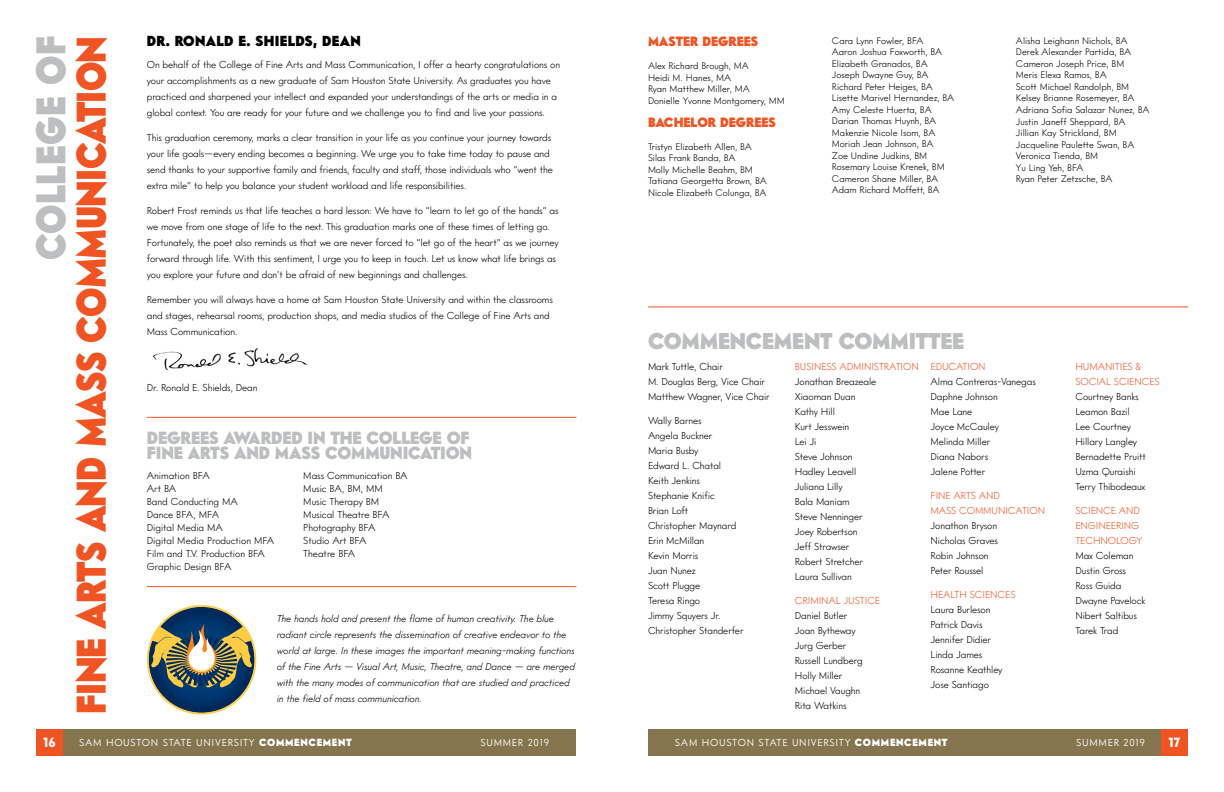
<style>
.page{position:relative;width:1224px;height:792px;background:#fff}
.page>*{position:absolute;margin:0;border:0;box-sizing:border-box;transform-origin:0 0}
.t1{font:900 40px "Intervogue";letter-spacing:-.02em;color:#f05423;scale:.9 1}
.t2{font:900 40px "Intervogue";letter-spacing:.01em;color:#bcbec0;scale:.9 1}
.t3{font:900 22px "Intervogue";letter-spacing:-.01em;color:#bcbec0}
.t4{font:900 17px/15px "Intervogue";letter-spacing:-.01em;color:#bcbec0}
.t5{font:900 14px "Intervogue";letter-spacing:.025em;color:#000}
.t6{font:900 13px "Intervogue";color:#f05423}
.t7{font:900 13px "Intervogue";color:#fff}
.t8{font:300 10px/15px "Intervogue";letter-spacing:-.01em;color:#000}
.t9{font:10px/16px "Intervogue Light Oblq";letter-spacing:-.01em;color:#000}
.t10{font:300 10px/15px "Intervogue";letter-spacing:-.01em;color:#f05423}
.t11{font:10px "Intervogue";letter-spacing:.07em;color:#fff}
.t12{font:300 9.5px/11.5px "Intervogue";color:#000}
.s1{font-weight:900}
</style>
<div class="page">
<div style="left:36px;top:729px;width:540px;height:27px;background:#85754e"></div>
<div style="left:36px;top:729px;width:27px;height:27px;background:#f05423"></div>
<div style="left:648px;top:729px;width:540px;height:27px;background:#85754e"></div>
<div style="left:1161px;top:729px;width:27px;height:27px;background:#f05423"></div>
<svg style="left:147px;top:605px;width:109px;height:110px"></svg>
<hr style="left:147px;top:586px;width:429px;height:1px;background:#f05423">
<hr style="left:147px;top:417px;width:429px;height:1px;background:#f05423">
<img style="left:153px;top:348px;width:155px;height:22px">
<hr style="left:648px;top:306px;width:540px;height:1px;background:#f05423">
<h1 class="t2" style="left:27px;top:260px;width:251px;rotate:-90deg">COLLEGE OF</h1>
<h1 class="t1" style="left:67px;top:714px;width:754px;rotate:-90deg">FINE ARTS AND MASS COMMUNICATION</h1>
<h3 class="t5" style="left:147px;top:33px;width:216px">DR. RONALD E. SHIELDS, DEAN</h3>
<p class="t8" style="left:147px;top:56px;width:415px;line-height:16px">On behalf of the College of Fine Arts and Mass Communication, I offer a hearty congratulations on your accomplishments as a new graduate of Sam Houston State University. As graduates you have practiced and sharpened your intellect and expanded your understandings of the arts or media in a global context. You are ready for your future and we challenge you to find and live your passions.</p>
<p class="t8" style="left:147px;top:129px;width:408px;line-height:16px">This graduation ceremony, marks a clear transition in your life as you continue your journey towards your life goals—every ending becomes a beginning. We urge you to take time today to pause and send thanks to your supportive family and friends, faculty and staff, those individuals who “went the extra mile” to help you balance your student workload and life responsibilities.</p>
<p class="t8" style="left:147px;top:202px;width:413px;line-height:16px">Robert Frost reminds us that life teaches a hard lesson: We have to “learn to let go of the hands” as we move from one stage of life to the next. This graduation marks one of these times of letting go.<br>Fortunately, the poet also reminds us that we are never forced to “let go of the heart” as we journey forward through life. With this sentiment, I urge you to keep in touch. Let us know what life brings as you explore your future and don’t be afraid of new beginnings and challenges.</p>
<p class="t8" style="left:147px;top:291px;width:408px;line-height:16px">Remember you will always have a home at Sam Houston State University and within the classrooms and stages, rehearsal rooms, production shops, and media studios of the College of Fine Arts and<br>Mass Communication.</p>
<p class="t8" style="left:147px;top:380px;width:112px">Dr. Ronald E. Shields, Dean</p>
<h3 class="t4" style="left:147px;top:430px;width:327px">DEGREES AWARDED IN THE COLLEGE OF<br>FINE ARTS AND MASS COMMUNICATION</h3>
<p class="t8" style="left:147px;top:469px;width:129px;line-height:13px">Animation BFA<br>Art BA<br>Band Conducting MA<br>Dance BFA, MFA<br>Digital Media MA<br>Digital Media Production MFA<br>Film and T.V. Production BFA<br>Graphic Design BFA</p>
<p class="t8" style="left:303px;top:469px;width:106px;line-height:13px">Mass Communication BA<br>Music BA, BM, MM<br>Music Therapy BM<br>Musical Theatre BFA<br>Photography BFA<br>Studio Art BFA<br>Theatre BFA</p>
<p class="t9" style="left:277px;top:610px;width:300px">The hands hold and present the flame of human creativity. The blue radiant circle represents the dissemination of creative endeavor to the world at large. In these images the important meaning-making functions of the Fine Arts — Visual Art, Music, Theatre, and Dance — are merged with the many modes of communication that are studied and practiced in the field of mass communication.</p>
<h3 class="t6" style="left:648px;top:34px;width:112px">MASTER DEGREES</h3>
<p class="t12" style="left:648px;top:60px;width:138px">Alex Richard Brough, MA<br>Heidi M. Hanes, MA<br>Ryan Matthew Miller, MA<br>Donielle Yvonne Montgomery, MM</p>
<h3 class="t6" style="left:648px;top:114px;width:129px">BACHELOR DEGREES</h3>
<p class="t12" style="left:648px;top:141px;width:120px">Tristyn Elizabeth Allen, BA<br>Silas Frank Banda, BA<br>Molly Michelle Beahm, BM<br>Tatiana Georgetta Brown, BA<br>Nicole Elizabeth Colunga, BA</p>
<p class="t12" style="left:832px;top:35px;width:124px">Cara Lynn Fowler, BFA<br>Aaron Joshua Foxworth, BA<br>Elizabeth Granados, BA<br>Joseph Dwayne Guy, BA<br>Richard Peter Heiges, BA<br>Lisette Marivel Hernandez, BA<br>Amy Celeste Huerta, BA<br>Darian Thomas Huynh, BA<br>Makenzie Nicole Isom, BA<br>Moriah Jean Johnson, BA<br>Zoe Undine Judkins, BM<br>Rosemary Louise Krenek, BM<br>Cameron Shane Miller, BA<br>Adam Richard Moffett, BA</p>
<p class="t12" style="left:1016px;top:35px;width:135px">Alisha Leighann Nichols, BA<br>Derek Alexander Partida, BA<br>Cameron Joseph Price, BM<br>Meris Elexa Ramos, BA<br>Scott Michael Randolph, BM<br>Kelsey Brianne Rosemeyer, BA<br>Adriana Sofia Salazar Nunez, BA<br>Justin Janeff Sheppard, BA<br>Jillian Kay Strickland, BM<br>Jacqueline Paulette Swan, BA<br>Veronica Tienda, BM<br>Yu Ling Yeh, BFA<br>Ryan Peter Zetzsche, BA</p>
<h2 class="t3" style="left:648px;top:328px;width:318px">COMMENCEMENT COMMITTEE</h2>
<p class="t8" style="left:648px;top:359px;width:123px">Mark Tuttle, Chair<br>M. Douglas Berg, Vice Chair<br>Matthew Wagner, Vice Chair</p>
<p class="t8" style="left:648px;top:413px;width:97px">Wally Barnes<br>Angela Buckner<br>Maria Busby<br>Edward L. Chatal<br>Keith Jenkins<br>Stephanie Knific<br>Brian Loft<br>Christopher Maynard<br>Erin McMillan<br>Kevin Morris<br>Juan Nunez<br>Scott Plugge<br>Teresa Ringo<br>Jimmy Squyers Jr.<br>Christopher Standerfer</p>
<p class="t10" style="left:795px;top:359px;width:125px">BUSINESS ADMINISTRATION</p>
<p class="t8" style="left:795px;top:374px;width:83px">Jonathan Breazeale<br>Xiaoman Duan<br>Kathy Hill<br>Kurt Jesswein<br>Lei Ji<br>Steve Johnson<br>Hadley Leavell<br>Juliana Lilly<br>Bala Maniam<br>Steve Nenninger<br>Joey Robertson<br>Jeff Strawser<br>Robert Stretcher<br>Laura Sullivan</p>
<p class="t10" style="left:795px;top:593px;width:87px">CRIMINAL JUSTICE</p>
<p class="t8" style="left:795px;top:608px;width:69px">Daniel Butler<br>Joan Bytheway<br>Jurg Gerber<br>Russell Lundberg<br>Holly Miller<br>Michael Vaughn<br>Rita Watkins</p>
<p class="t10" style="left:931px;top:359px;width:57px">EDUCATION</p>
<p class="t8" style="left:931px;top:374px;width:107px">Alma Contreras-Vanegas<br>Daphne Johnson<br>Mae Lane<br>Joyce McCauley<br>Melinda Miller<br>Diana Nabors<br>Jalene Potter</p>
<p class="t10" style="left:931px;top:488px;width:116px">FINE ARTS AND<br>MASS COMMUNICATION</p>
<p class="t8" style="left:931px;top:518px;width:69px">Jonathon Bryson<br>Nicholas Graves<br>Robin Johnson<br>Peter Roussel</p>
<p class="t10" style="left:931px;top:587px;width:86px">HEALTH SCIENCES</p>
<p class="t8" style="left:931px;top:602px;width:73px">Laura Burleson<br>Patrick Davis<br>Jennifer Didier<br>Linda James<br>Rosanne Keathley<br>Jose Santiago</p>
<p class="t10" style="left:1075px;top:359px;width:86px">HUMANITIES &amp;<br>SOCIAL SCIENCES</p>
<p class="t8" style="left:1075px;top:389px;width:72px">Courtney Banks<br>Leamon Bazil<br>Lee Courtney<br>Hillary Langley<br>Bernadette Pruitt<br>Uzma Quraishi<br>Terry Thibodeaux</p>
<p class="t10" style="left:1075px;top:503px;width:68px">SCIENCE AND<br>ENGINEERING<br>TECHNOLOGY</p>
<p class="t8" style="left:1075px;top:548px;width:71px">Max Coleman<br>Dustin Gross<br>Ross Guida<br>Dwayne Pavelock<br>Nibert Saltibus<br>Tarek Trad</p>
<h3 class="t7" style="left:43px;top:735px;width:14px">16</h3>
<p class="t11" style="left:79px;top:736px;width:274px">SAM HOUSTON STATE UNIVERSITY <span class="s1">COMMENCEMENT</span></p>
<p class="t11" style="left:481px;top:736px;width:70px">SUMMER 2019</p>
<p class="t11" style="left:675px;top:736px;width:274px">SAM HOUSTON STATE UNIVERSITY <span class="s1">COMMENCEMENT</span></p>
<p class="t11" style="left:1076px;top:736px;width:70px">SUMMER 2019</p>
<h3 class="t7" style="left:1169px;top:735px;width:13px">17</h3>
</div>
